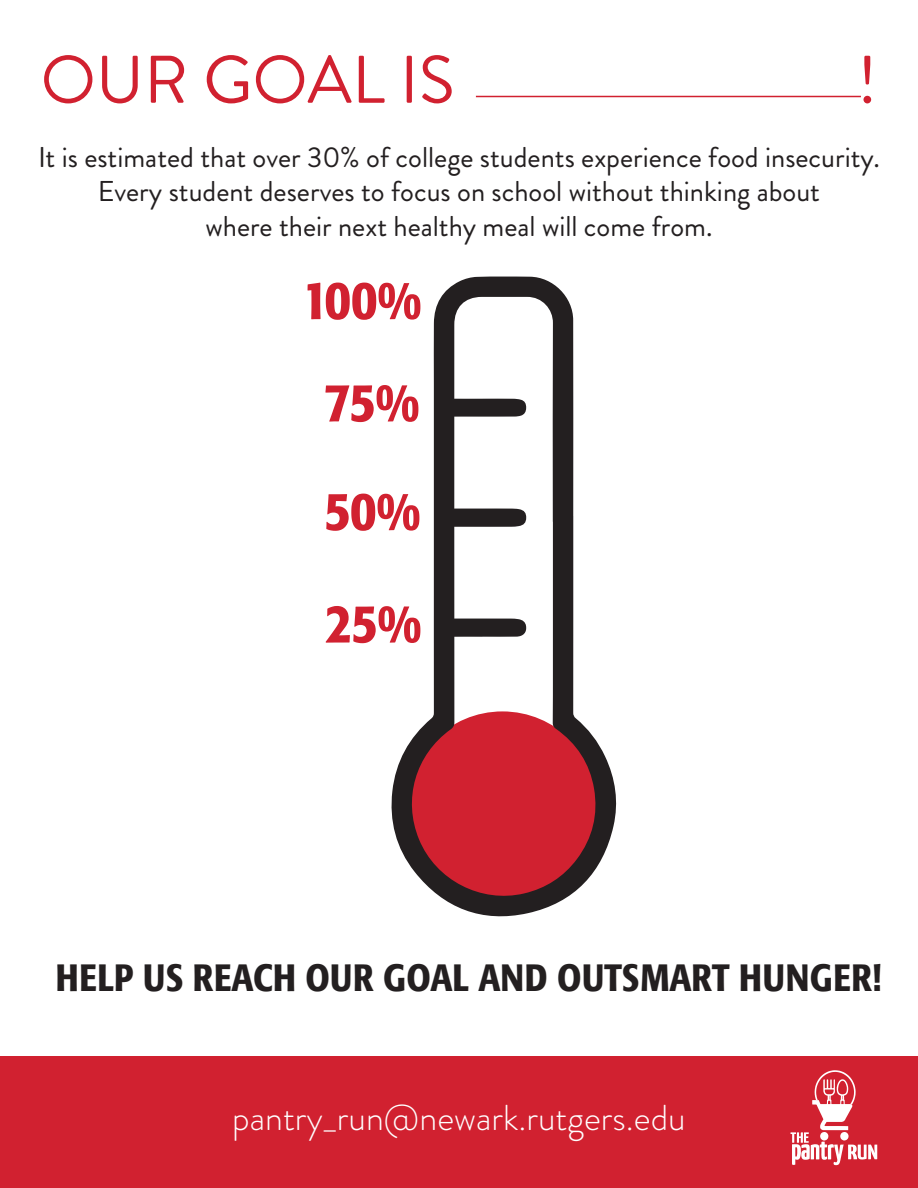
<style>
.page{position:relative;width:918px;height:1188px;background:#fff}
.page>*{position:absolute;margin:0;border:0;box-sizing:border-box;transform-origin:0 0}
.t1{font:67.2px "Brandon Grotesque";color:#d12130}
.t2{font:500 condensed 55.5px "Formata";letter-spacing:-.01em;color:#d12130}
.t3{font:500 condensed 37.8px "Formata";letter-spacing:.01em;color:#231f20}
.t4{font:300 36px "Brandon Grotesque";color:#fff}
.t5{font:28.65px/34.3px "Brandon Grotesque";color:#231f20;text-align:center}
</style>
<div class="page">
<svg style="left:391px;top:276px;width:226px;height:641px"></svg>
<svg style="left:444px;top:509px;width:82px;height:18px"></svg>
<svg style="left:444px;top:619px;width:83px;height:18px"></svg>
<svg style="left:444px;top:399px;width:82px;height:18px"></svg>
<hr style="left:476px;top:96px;width:385px;height:1px;background:#d12130">
<div style="left:0;top:1056px;width:918px;height:131px;background:#d12130"></div>
<svg style="left:791px;top:1070px;width:86px;height:95px"></svg>
<h1 class="t1" style="left:41px;top:33px;width:415px">OUR GOAL IS</h1>
<h1 class="t1" style="left:857px;top:33px;width:22px">!</h1>
<p class="t5" style="left:38px;top:140px;width:843px">It is estimated that over 30% of college students experience food insecurity.<br>Every student deserves to focus on school without thinking about<br>where their next healthy meal will come from.</p>
<h2 class="t2" style="left:302px;top:266px;width:121px">100%</h2>
<h2 class="t2" style="left:324px;top:368px;width:97px">75%</h2>
<h2 class="t2" style="left:324px;top:477px;width:98px">50%</h2>
<h2 class="t2" style="left:325px;top:589px;width:98px">25%</h2>
<h3 class="t3" style="left:56px;top:955px;width:827px">HELP US REACH OUR GOAL AND OUTSMART HUNGER!</h3>
<p class="t4" style="left:232px;top:1093px;width:455px">pantry_run@newark.rutgers.edu</p>
</div>
